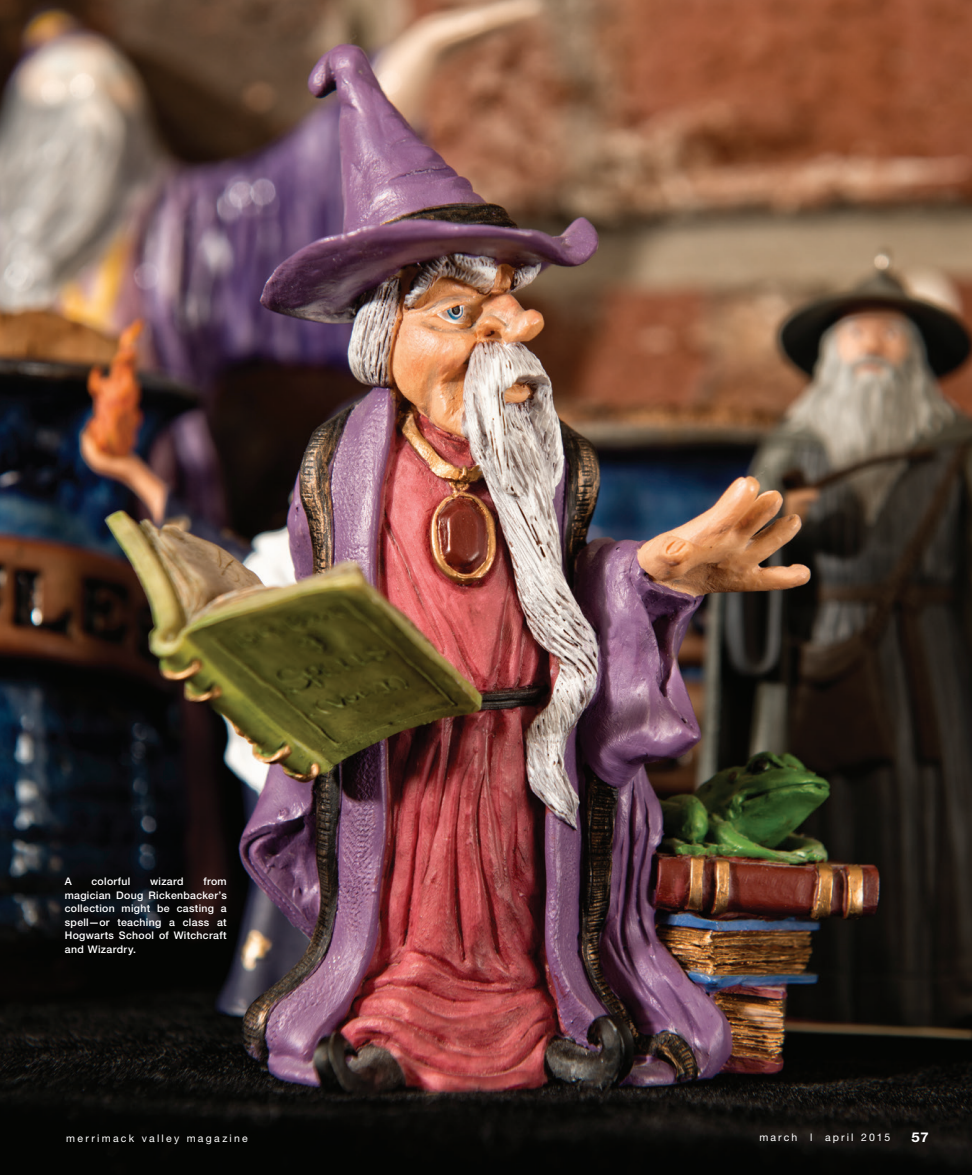
<style>
.page{position:relative;width:972px;height:1175px;background:#fff}
.page>*{position:absolute;margin:0;border:0;box-sizing:border-box;transform-origin:0 0}
.t1{font:700 13.5px "Helvetica Neue LT Std";color:#fff;scale:1.1 1}
.t2{font:500 10.5px/13.5px "Helvetica Neue LT Std";letter-spacing:.03em;color:#fff;text-align:justify}
.t3{font:10.5px "Helvetica Neue LT Std";letter-spacing:.215em;color:#fff}
</style>
<div class="page">
<img style="left:0;top:0;width:972px;height:1174px">
<p class="t2" style="left:65px;top:874px;width:9px">A</p>
<p class="t2" style="left:91px;top:874px;width:40px">colorful</p>
<p class="t2" style="left:150px;top:874px;width:35px">wizard</p>
<p class="t2" style="left:65px;top:874px;width:164px;text-indent:139px">from magician Doug Rickenbacker’s collection might be casting a spell—or teaching a class at Hogwarts School of Witchcraft and Wizardry.</p>
<p class="t3" style="left:66px;top:1132px;width:183px">merrimack valley magazine</p>
<p class="t3" style="left:759px;top:1131px;width:132px">march l april 2015</p>
<p class="t1" style="left:911px;top:1128px;width:17px">57</p>
</div>
